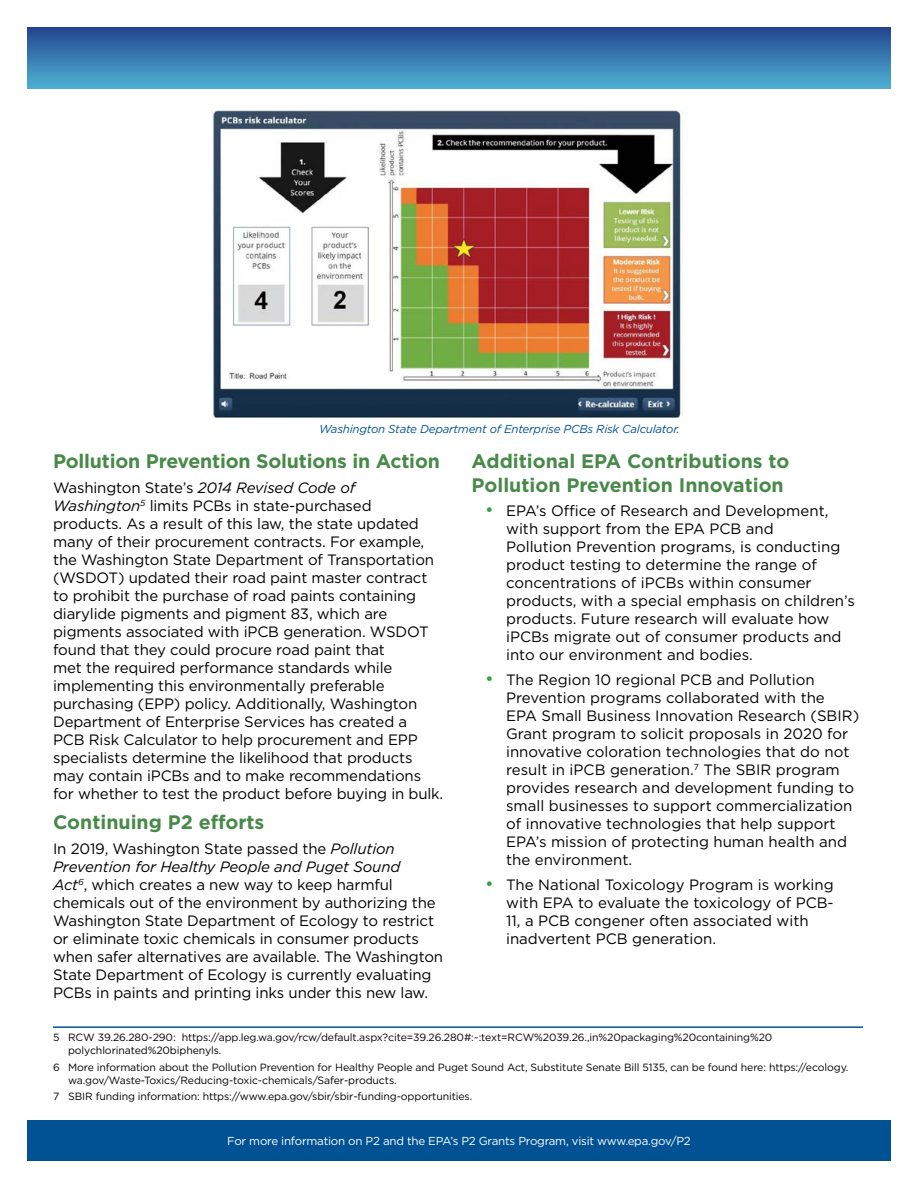
<style>
.page{position:relative;width:918px;height:1188px;background:#fff}
.page>*{position:absolute;margin:0;border:0;box-sizing:border-box;transform-origin:0 0}
.t1{font:700 19.5px/23.4px "Gotham";color:#488949}
.t2{font:15px/18px "Gotham";letter-spacing:-.01em;color:#000}
.t3{font:11.55px "Gotham";letter-spacing:-.02em;color:#fff}
.t4{font:italic 11.55px "Gotham";letter-spacing:-.02em;color:#005294}
.Footnote{font:10.5px/12.6px "Gotham";letter-spacing:-.01em;color:#000}
.s1{font-style:italic}
.s2{font-size:18px;color:#2ca249}
</style>
<div class="page">
<hr style="left:53px;top:1026px;width:810px;height:2px;background:#005294">
<div style="left:27px;top:1120px;width:864px;height:41px;background:#005294"></div>
<div style="left:27px;top:27px;width:864px;height:61px;background:linear-gradient(to bottom,#23448f,#4fb1d2)"></div>
<img style="left:210px;top:110px;width:471px;height:308px">
<p class="t4" style="left:319px;top:422px;width:362px">Washington State Department of Enterprise PCBs Risk Calculator.</p>
<h3 class="t1" style="left:53px;top:449px;width:388px">Pollution Prevention Solutions in Action</h3>
<p class="t2" style="left:53px;top:478px;width:392px">Washington State’s <span class="s1">2014 Revised Code of Washington</span><sup>5</sup> limits PCBs in state-purchased products. As a result of this law, the state updated many of their procurement contracts. For example, the Washington State Department of Transportation (WSDOT) updated their road paint master contract to prohibit the purchase of road paints containing diarylide pigments and pigment 83, which are pigments associated with iPCB generation. WSDOT found that they could procure road paint that<br>met the required performance standards while implementing this environmentally preferable purchasing (EPP) policy. Additionally, Washington Department of Enterprise Services has created a<br>PCB Risk Calculator to help procurement and EPP specialists determine the likelihood that products may contain iPCBs and to make recommendations for whether to test the product before buying in bulk.</p>
<h3 class="t1" style="left:53px;top:810px;width:213px">Continuing P2 efforts</h3>
<p class="t2" style="left:53px;top:839px;width:392px">In 2019, Washington State passed the <span class="s1">Pollution Prevention for Healthy People and Puget Sound<br>Act</span><sup>6</sup>, which creates a new way to keep harmful chemicals out of the environment by authorizing the Washington State Department of Ecology to restrict or eliminate toxic chemicals in consumer products when safer alternatives are available. The Washington State Department of Ecology is currently evaluating PCBs in paints and printing inks under this new law.</p>
<h3 class="t1" style="left:472px;top:449px;width:319px">Additional EPA Contributions to<br>Pollution Prevention Innovation</h3>
<p class="t2" style="left:506px;top:502px;width:350px;text-indent:-21px"><span class="s2">•</span> EPA’s Office of Research and Development, with support from the EPA PCB and<br>Pollution Prevention programs, is conducting product testing to determine the range of concentrations of iPCBs within consumer products, with a special emphasis on children’s products. Future research will evaluate how iPCBs migrate out of consumer products and into our environment and bodies.</p>
<p class="t2" style="left:506px;top:670px;width:355px;text-indent:-21px"><span class="s2">•</span> The Region 10 regional PCB and Pollution Prevention programs collaborated with the EPA Small Business Innovation Research (SBIR)<br>Grant program to solicit proposals in 2020 for innovative coloration technologies that do not result in iPCB generation.<sup>7</sup> The SBIR program provides research and development funding to small businesses to support commercialization of innovative technologies that help support EPA’s mission of protecting human health and the environment.</p>
<p class="t2" style="left:506px;top:875px;width:329px;text-indent:-21px"><span class="s2">•</span> The National Toxicology Program is working with EPA to evaluate the toxicology of PCB-11, a PCB congener often associated with inadvertent PCB generation.</p>
<p class="Footnote" style="left:68px;top:1031px;width:706px;text-indent:-15px">5 RCW 39.26.280-290: https://app.leg.wa.gov/rcw/default.aspx?cite=39.26.280#:~:text=RCW%2039.26.,in%20packaging%20containing%20 polychlorinated%20biphenyls.</p>
<p class="Footnote" style="left:68px;top:1061px;width:782px;text-indent:-15px">6 More information about the Pollution Prevention for Healthy People and Puget Sound Act, Substitute Senate Bill 5135, can be found here: https://ecology. wa.gov/Waste-Toxics/Reducing-toxic-chemicals/Safer-products.</p>
<p class="Footnote" style="left:53px;top:1090px;width:421px">7 SBIR funding information: https://www.epa.gov/sbir/sbir-funding-opportunities.</p>
<p class="t3" style="left:227px;top:1134px;width:465px">For more information on P2 and the EPA’s P2 Grants Program, visit www.epa.gov/P2</p>
</div>
